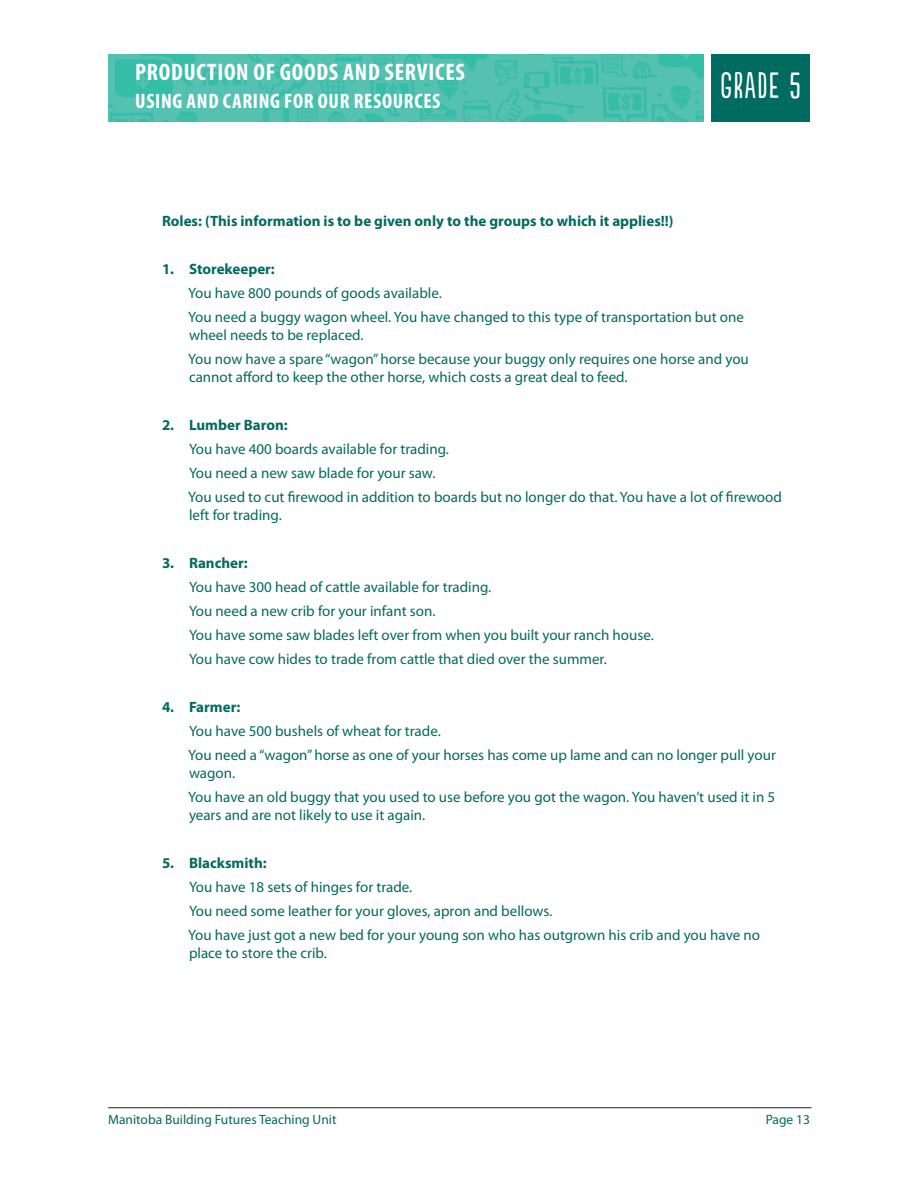
<style>
.page{position:relative;width:918px;height:1188px;background:#fff}
.page>*{position:absolute;margin:0;border:0;box-sizing:border-box;transform-origin:0 0}
.t1{font:34.5px "Populaire";letter-spacing:.05em;color:#fff}
.t2{font:700 condensed 24px "Myriad Pro";letter-spacing:.03em;color:#fff}
.t3{font:700 condensed 21px "Myriad Pro";letter-spacing:.03em;color:#fff}
.t4{font:15px/24px "Myriad Pro";color:#006b60}
.t5{font:700 15px "Myriad Pro";color:#006b60}
.t6{font:13.5px "Myriad Pro";color:#006b60}
</style>
<div class="page">
<hr style="left:108px;top:1107px;width:704px;height:1px;background:#231f20">
<div style="left:711px;top:54px;width:99px;height:68px;background:#006b60"></div>
<img style="left:108px;top:54px;width:596px;height:68px">
<h2 class="t2" style="left:135px;top:63px;width:331px">PRODUCTION OF GOODS AND SERVICES</h2>
<h3 class="t3" style="left:135px;top:94px;width:307px">USING AND CARING FOR OUR RESOURCES</h3>
<h1 class="t1" style="left:720px;top:66px;width:82px">GRADE 5</h1>
<p class="t5" style="left:162px;top:215px;width:513px">Roles: (This information is to be given only to the groups to which it applies!!)</p>
<p class="t5" style="left:162px;top:263px;width:114px">1. Storekeeper:</p>
<p class="t4" style="left:188px;top:282px;width:557px">You have 800 pounds of goods available.<br>You need a buggy wagon wheel. You have changed to this type of transportation but one</p>
<p class="t4" style="left:188px;top:324px;width:562px">wheel needs to be replaced.<br>You now have a spare “wagon”horse because your buggy only requires one horse and you</p>
<p class="t4" style="left:189px;top:366px;width:440px">cannot afford to keep the other horse, which costs a great deal to feed.</p>
<p class="t5" style="left:162px;top:419px;width:127px">2. Lumber Baron:</p>
<p class="t4" style="left:188px;top:438px;width:595px">You have 400 boards available for trading.<br>You need a new saw blade for your saw.<br>You used to cut firewood in addition to boards but no longer do that. You have a lot of firewood</p>
<p class="t4" style="left:189px;top:504px;width:94px">left for trading.</p>
<p class="t5" style="left:162px;top:557px;width:87px">3. Rancher:</p>
<p class="t4" style="left:189px;top:576px;width:466px">You have 300 head of cattle available for trading.<br>You need a new crib for your infant son.<br>You have some saw blades left over from when you built your ranch house.<br>You have cow hides to trade from cattle that died over the summer.</p>
<p class="t5" style="left:162px;top:701px;width:80px">4. Farmer:</p>
<p class="t4" style="left:188px;top:720px;width:589px">You have 500 bushels of wheat for trade.<br>You need a “wagon”horse as one of your horses has come up lame and can no longer pull your</p>
<p class="t4" style="left:188px;top:762px;width:588px">wagon.<br>You have an old buggy that you used to use before you got the wagon. You haven’t used it in 5</p>
<p class="t4" style="left:189px;top:804px;width:238px">years and are not likely to use it again.</p>
<p class="t5" style="left:162px;top:857px;width:106px">5. Blacksmith:</p>
<p class="t4" style="left:188px;top:876px;width:573px">You have 18 sets of hinges for trade.<br>You need some leather for your gloves, apron and bellows.<br>You have just got a new bed for your young son who has outgrown his crib and you have no</p>
<p class="t4" style="left:189px;top:942px;width:139px">place to store the crib.</p>
<p class="t6" style="left:108px;top:1114px;width:230px">Manitoba Building Futures Teaching Unit</p>
<p class="t6" style="left:766px;top:1114px;width:46px">Page 13</p>
</div>
